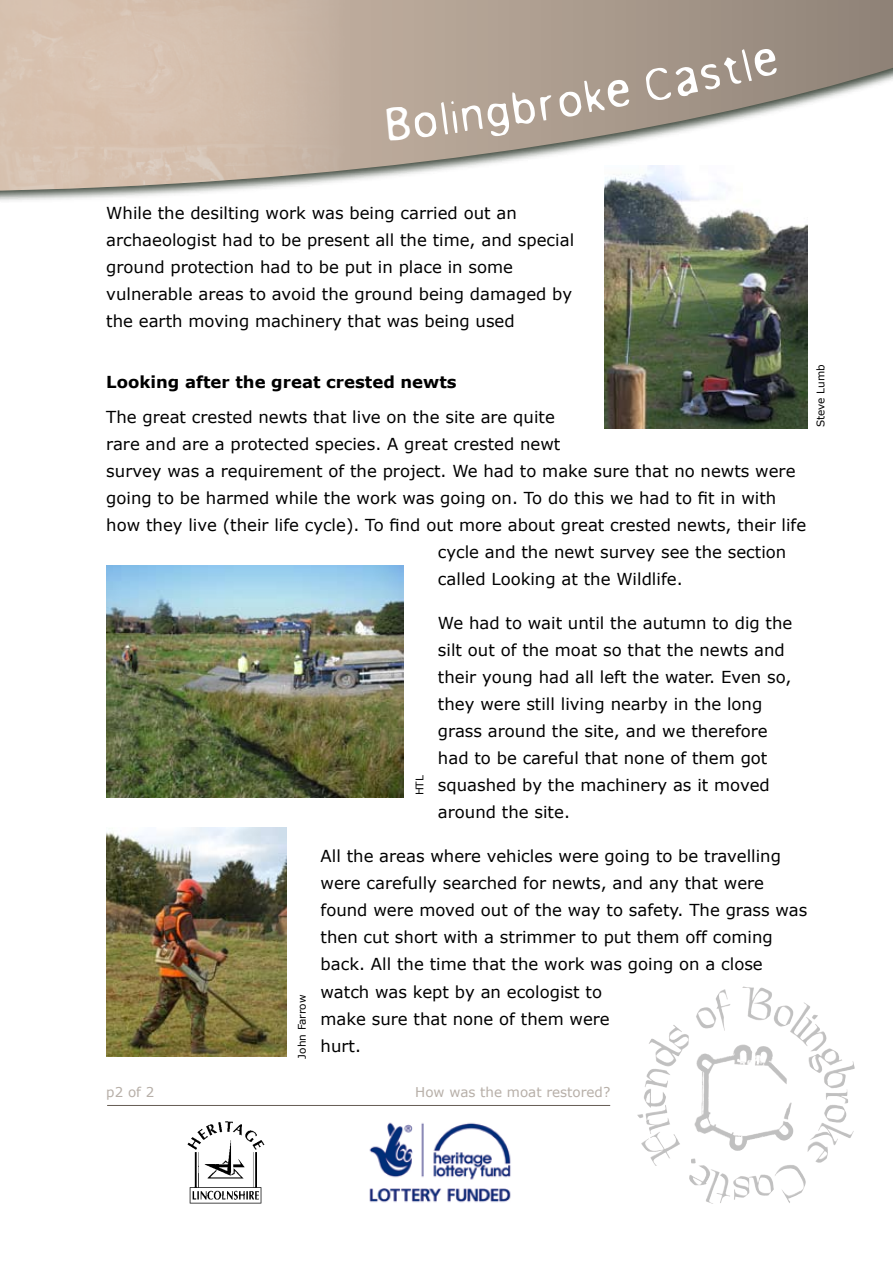
<style>
.page{position:relative;width:893px;height:1263px;background:#fff}
.page>*{position:absolute;margin:0;border:0;box-sizing:border-box;transform-origin:0 0}
.t1{font:45px "Anorexia";color:#fff}
.t2{font:16.5px/27px "Verdana";color:#000}
.t3{font:700 16.5px "Verdana";color:#000}
.t4{font:13.5px "Verdana";color:#b7afa8}
.t5{font:10.5px "Verdana";color:#000}
</style>
<div class="page">
<hr style="left:107px;top:1105px;width:503px;height:1px;background:#655c54">
<img style="left:187px;top:1121px;width:78px;height:83px">
<img style="left:369px;top:1122px;width:142px;height:81px">
<img style="left:742px;top:986px;width:29px;height:34px">
<img style="left:605px;top:206px;width:203px;height:222px">
<img style="left:106px;top:828px;width:181px;height:228px">
<img style="left:106px;top:566px;width:298px;height:231px">
<div style="left:0;top:0;width:893px;height:206px;background:#061304;opacity:.75"></div>
<svg style="left:348px;top:0;width:545px;height:192px"></svg>
<img style="left:0;top:0;width:348px;height:192px">
<div style="left:461px;top:78px;width:170px;height:59px;background:#ae9e90"></div>
<div style="left:644px;top:47px;width:135px;height:55px;background:#9f9184"></div>
<h1 class="t1" style="left:383px;top:107px;width:78px;rotate:-7deg">Boli</h1>
<p class="t2" style="left:106px;top:199px;width:469px">While the desilting work was being carried out an archaeologist had to be present all the time, and special ground protection had to be put in place in some vulnerable areas to avoid the ground being damaged by the earth moving machinery that was being used</p>
<p class="t3" style="left:106px;top:371px;width:352px">Looking after the great crested newts</p>
<p class="t2" style="left:106px;top:403px;width:450px">The great crested newts that live on the site are quite</p>
<p class="t2" style="left:106px;top:430px;width:456px">rare and are a protected species. A great crested newt</p>
<p class="t2" style="left:106px;top:457px;width:691px">survey was a requirement of the project. We had to make sure that no newts were</p>
<p class="t2" style="left:106px;top:484px;width:671px">going to be harmed while the work was going on. To do this we had to fit in with</p>
<p class="t2" style="left:106px;top:511px;width:701px">how they live (their life cycle). To find out more about great crested newts, their life</p>
<p class="t2" style="left:438px;top:538px;width:350px">cycle and the newt survey see the section</p>
<p class="t2" style="left:438px;top:565px;width:246px">called Looking at the Wildlife.</p>
<p class="t2" style="left:438px;top:609px;width:356px">We had to wait until the autumn to dig the silt out of the moat so that the newts and their young had all left the water. Even so, they were still living nearby in the long grass around the site, and we therefore had to be careful that none of them got squashed by the machinery as it moved around the site.</p>
<p class="t2" style="left:321px;top:842px;width:488px">All the areas where vehicles were going to be travelling were carefully searched for newts, and any that were found were moved out of the way to safety. The grass was then cut short with a strimmer to put them off coming back. All the time that the work was going on a close watch was kept by an ecologist to<br>make sure that none of them were<br>hurt.</p>
<p class="t5" style="left:413px;top:795px;width:22px;rotate:-90deg">HTL</p>
<p class="t5" style="left:295px;top:1058px;width:65px;rotate:-90deg">John Farrow</p>
<p class="t5" style="left:814px;top:427px;width:64px;rotate:-90deg">Steve Lumb</p>
<p class="t4" style="left:106px;top:1083px;width:50px">p2 of 2</p>
<p class="t4" style="left:415px;top:1083px;width:197px">How was the moat restored?</p>
</div>
